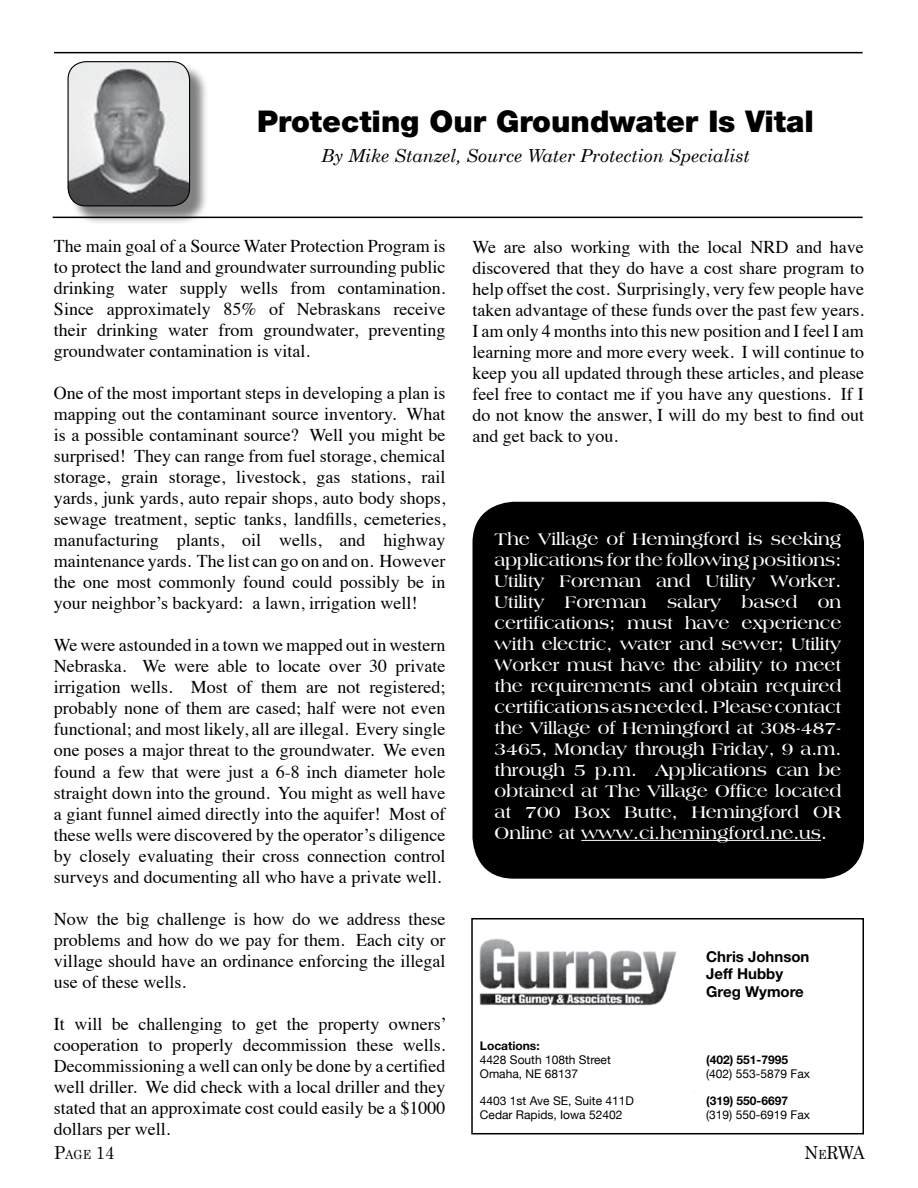
<style>
.page{position:relative;width:918px;height:1188px;background:#fff}
.page>*{position:absolute;margin:0;border:0;box-sizing:border-box;transform-origin:0 0}
.t1{font:900 30px "Helvetica Neue";color:#000}
.t2{font:18px/21px "Times";color:#000;text-align:justify}
.t3{font:700 18px/21px "Americana BT";color:#fff;text-align:justify}
.t4{font:italic 18px "Century Schoolbook";color:#000}
.t5{font:18px "Century Schoolbook";color:#000;scale:.93 1}
.t6{font:700 15px/17.2px "Helvetica Neue";color:#000}
.t7{font:12px/13.8px "Helvetica Neue";color:#000}
.t8{font:700 12px "Helvetica Neue";color:#000}
.s1{font-size:12.6px}
</style>
<div class="page">
<hr style="left:54px;top:52px;width:809px;height:1px;background:#000">
<hr style="left:53px;top:217px;width:810px;height:1px;background:#000">
<div style="left:473px;top:502px;width:390px;height:376px;background:#000;border-radius:40px"></div>
<div style="left:472px;top:502px;width:392px;height:377px;border:2px solid #000;border-radius:40px"></div>
<div style="left:70px;top:63px;width:139px;height:162px;background:#000;opacity:.5"></div>
<img style="left:68px;top:62px;width:122px;height:144px">
<div style="left:68px;top:61px;width:122px;height:145px;border:1px solid #000;border-radius:18px"></div>
<hr style="left:581px;top:840px;width:240px;height:1px;background:#fff">
<img style="left:479px;top:938px;width:197px;height:68px">
<div style="left:471px;top:918px;width:393px;height:216px;border:2px solid #000"></div>
<h1 class="t1" style="left:257px;top:104px;width:558px">Protecting Our Groundwater Is Vital</h1>
<p class="t4" style="left:321px;top:145px;width:430px">By Mike Stanzel, Source Water Protection Specialist</p>
<p class="t2" style="left:54px;top:234px;width:393px">The main goal of a Source Water Protection Program is to protect the land and groundwater surrounding public drinking water supply wells from contamination.<br>Since approximately 85% of Nebraskans receive their drinking water from groundwater, preventing groundwater contamination is vital.</p>
<p class="t2" style="left:54px;top:381px;width:393px">One of the most important steps in developing a plan is mapping out the contaminant source inventory. What is a possible contaminant source? Well you might be surprised! They can range from fuel storage, chemical storage, grain storage, livestock, gas stations, rail yards, junk yards, auto repair shops, auto body shops, sewage treatment, septic tanks, landfills, cemeteries, manufacturing plants, oil wells, and highway maintenance yards. The list can go on and on. However the one most commonly found could possibly be in your neighbor’s backyard: a lawn, irrigation well!</p>
<p class="t2" style="left:54px;top:633px;width:393px">We were astounded in a town we mapped out in western Nebraska. We were able to locate over 30 private irrigation wells. Most of them are not registered; probably none of them are cased; half were not even functional; and most likely, all are illegal. Every single one poses a major threat to the groundwater. We even found a few that were just a 6-8 inch diameter hole straight down into the ground. You might as well have a giant funnel aimed directly into the aquifer! Most of these wells were discovered by the operator’s diligence by closely evaluating their cross connection control surveys and documenting all who have a private well.</p>
<p class="t2" style="left:54px;top:906px;width:393px">Now the big challenge is how do we address these problems and how do we pay for them. Each city or village should have an ordinance enforcing the illegal use of these wells.</p>
<p class="t2" style="left:54px;top:1011px;width:394px">It will be challenging to get the property owners’ cooperation to properly decommission these wells.<br>Decommissioning a well can only be done by a certified well driller. We did check with a local driller and they stated that an approximate cost could easily be a $1000 dollars per well.</p>
<p class="t2" style="left:472px;top:234px;width:393px">We are also working with the local NRD and have discovered that they do have a cost share program to help offset the cost. Surprisingly, very few people have taken advantage of these funds over the past few years.<br>I am only 4 months into this new position and I feel I am learning more and more every week. I will continue to keep you all updated through these articles, and please feel free to contact me if you have any questions. If I do not know the answer, I will do my best to find out and get back to you.</p>
<p class="t3" style="left:495px;top:528px;width:348px">The Village of Hemingford is seeking applications for the following positions:<br>Utility Foreman and Utility Worker.<br>Utility Foreman salary based on certifications; must have experience with electric, water and sewer; Utility Worker must have the ability to meet the requirements and obtain required certifications as needed. Please contact the Village of Hemingford at 308-487- 3465, Monday through Friday, 9 a.m. through 5 p.m. Applications can be obtained at The Village Office located at 700 Box Butte, Hemingford OR Online at www.ci.hemingford.ne.us.</p>
<p class="t8" style="left:480px;top:1038px;width:61px">Locations:</p>
<p class="t7" style="left:480px;top:1052px;width:132px">4428 South 108th Street<br>Omaha, NE 68137</p>
<p class="t7" style="left:480px;top:1094px;width:156px">4403 1st Ave SE, Suite 411D<br>Cedar Rapids, Iowa 52402</p>
<p class="t6" style="left:706px;top:948px;width:105px">Chris Johnson<br>Jeff Hubby<br>Greg Wymore</p>
<p class="t8" style="left:706px;top:1052px;width:84px">(402) 551-7995</p>
<p class="t7" style="left:706px;top:1066px;width:105px">(402) 553-5879 Fax</p>
<p class="t8" style="left:706px;top:1093px;width:84px">(319) 550-6697</p>
<p class="t7" style="left:706px;top:1108px;width:105px">(319) 550-6919 Fax</p>
<p class="t5" style="left:54px;top:1142px;width:67px">P<span class="s1">AGE</span> 14</p>
<p class="t5" style="left:804px;top:1142px;width:67px">N<span class="s1">E</span>RWA</p>
</div>
